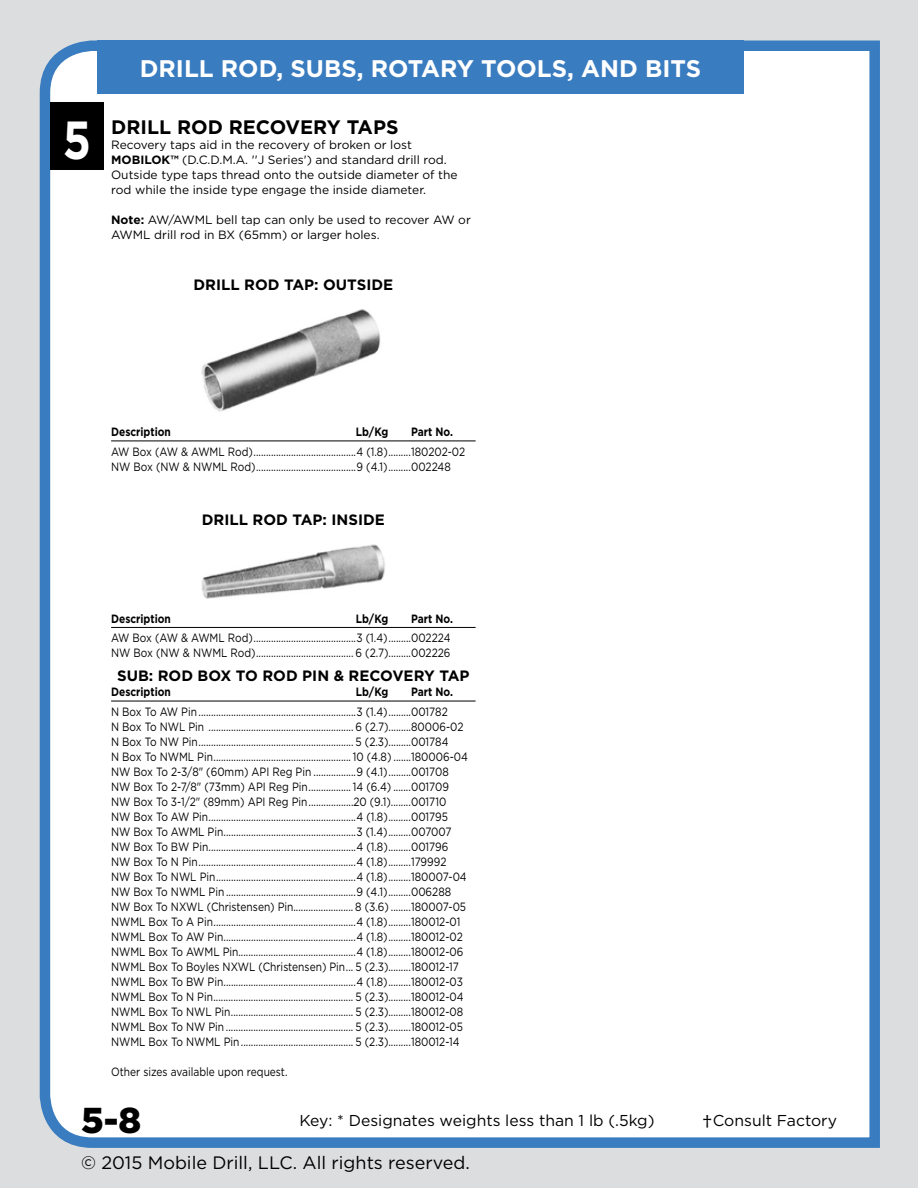
<style>
.page{position:relative;width:918px;height:1188px;background:#dcddde}
.page>*{position:absolute;margin:0;border:0;box-sizing:border-box;transform-origin:0 0}
.t1{font:700 53.55px "Gotham";color:#fff;scale:.84 1}
.t2{font:900 36px "Gotham";color:#000}
.t3{font:27px "Gotham";color:#000}
.t4{font:700 24px "Gotham";color:#fff}
.t5{font:700 19.5px "Gotham";color:#000}
.t6{font:18px "Gotham";color:#000}
.t7{font:15.75px "Gotham";color:#000}
.t8{font:700 15px "Gotham";color:#000}
.t9{font:12px/15px "Gotham";color:#000;scale:.85 1}
.t10{font:12px/15px "Gotham";color:#000}
.t11{font:700 12px "Gotham";color:#000;scale:.85 1}
.s1{font-weight:700}
</style>
<div class="page">
<div style="left:39px;top:40px;width:841px;height:1108px;background:#fff"></div>
<div style="left:97px;top:40px;width:647px;height:54px;background:#3a7cc0"></div>
<div style="left:50px;top:102px;width:54px;height:68px;background:#000"></div>
<hr style="left:111px;top:441px;width:365px;height:1px;background:#000">
<img style="left:195px;top:302px;width:197px;height:115px">
<hr style="left:111px;top:627px;width:365px;height:1px;background:#000">
<hr style="left:111px;top:701px;width:365px;height:1px;background:#000">
<img style="left:195px;top:537px;width:197px;height:67px">
<h1 class="t1" style="left:63px;top:105px;width:35px">5</h1>
<h3 class="t4" style="left:140px;top:52px;width:563px">DRILL ROD, SUBS, ROTARY TOOLS, AND BITS</h3>
<h3 class="t5" style="left:111px;top:115px;width:289px">DRILL ROD RECOVERY TAPS</h3>
<p class="t10" style="left:111px;top:137px;width:348px">Recovery taps aid in the recovery of broken or lost <span class="s1">MOBILOK™</span> (D.C.D.M.A. ''J Series') and standard drill rod.<br>Outside type taps thread onto the outside diameter of the rod while the inside type engage the inside diameter.</p>
<p class="t10" style="left:111px;top:212px;width:361px"><span class="s1">Note:</span> AW/AWML bell tap can only be used to recover AW or<br>AWML drill rod in BX (65mm) or larger holes.</p>
<p class="t8" style="left:194px;top:275px;width:201px">DRILL ROD TAP: OUTSIDE</p>
<p class="t11" style="left:111px;top:424px;width:72px">Description</p>
<p class="t11" style="left:356px;top:424px;width:40px">Lb/Kg</p>
<p class="t11" style="left:411px;top:424px;width:51px">Part No.</p>
<p class="t9" style="left:111px;top:444px;width:418px">AW Box (AW &amp; AWML Rod).........................................4 (1.8).........180202-02<br>NW Box (NW &amp; NWML Rod)........................................9 (4.1).........002248</p>
<p class="t8" style="left:202px;top:510px;width:184px">DRILL ROD TAP: INSIDE</p>
<p class="t11" style="left:111px;top:610px;width:72px">Description</p>
<p class="t11" style="left:356px;top:610px;width:40px">Lb/Kg</p>
<p class="t11" style="left:411px;top:610px;width:51px">Part No.</p>
<p class="t9" style="left:111px;top:630px;width:401px">AW Box (AW &amp; AWML Rod).........................................3 (1.4).........002224<br>NW Box (NW &amp; NWML Rod)....................................... 6 (2.7).........002226</p>
<p class="t8" style="left:117px;top:666px;width:354px">SUB: ROD BOX TO ROD PIN &amp; RECOVERY TAP</p>
<p class="t11" style="left:111px;top:684px;width:72px">Description</p>
<p class="t11" style="left:356px;top:684px;width:40px">Lb/Kg</p>
<p class="t11" style="left:411px;top:684px;width:51px">Part No.</p>
<p class="t9" style="left:111px;top:704px;width:421px">N Box To AW Pin ...............................................................3 (1.4).........001782<br>N Box To NWL Pin .......................................................... 6 (2.7).........80006-02<br>N Box To NW Pin.............................................................. 5 (2.3).........001784<br>N Box To NWML Pin....................................................... 10 (4.8) .......180006-04<br>NW Box To 2-3/8" (60mm) API Reg Pin .................9 (4.1).........001708<br>NW Box To 2-7/8" (73mm) API Reg Pin................. 14 (6.4) .......001709<br>NW Box To 3-1/2" (89mm) API Reg Pin..................20 (9.1)........001710<br>NW Box To AW Pin...........................................................4 (1.8).........001795<br>NW Box To AWML Pin.....................................................3 (1.4).........007007<br>NW Box To BW Pin...........................................................4 (1.8).........001796<br>NW Box To N Pin...............................................................4 (1.8).........179992<br>NW Box To NWL Pin........................................................4 (1.8).........180007-04<br>NW Box To NWML Pin ....................................................9 (4.1).........006288<br>NW Box To NXWL (Christensen) Pin........................ 8 (3.6) ........180007-05<br>NWML Box To A Pin.........................................................4 (1.8).........180012-01<br>NWML Box To AW Pin.....................................................4 (1.8).........180012-02<br>NWML Box To AWML Pin...............................................4 (1.8).........180012-06<br>NWML Box To Boyles NXWL (Christensen) Pin... 5 (2.3).........180012-17<br>NWML Box To BW Pin.....................................................4 (1.8).........180012-03<br>NWML Box To N Pin........................................................ 5 (2.3).........180012-04<br>NWML Box To NWL Pin................................................. 5 (2.3).........180012-08<br>NWML Box To NW Pin ................................................... 5 (2.3).........180012-05<br>NWML Box To NWML Pin............................................. 5 (2.3).........180012-14</p>
<p class="t9" style="left:111px;top:1064px;width:209px">Other sizes available upon request.</p>
<h2 class="t2" style="left:81px;top:1096px;width:62px">5-8</h2>
<h3 class="t7" style="left:713px;top:1111px;width:126px">Consult Factory</h3>
<h3 class="t7" style="left:299px;top:1111px;width:357px">Key: * Designates weights less than 1 lb (.5kg)</h3>
<h3 class="t3" style="left:702px;top:1107px;width:13px">†</h3>
<h3 class="t6" style="left:81px;top:1151px;width:390px">© 2015 Mobile Drill, LLC. All rights reserved.</h3>
</div>
